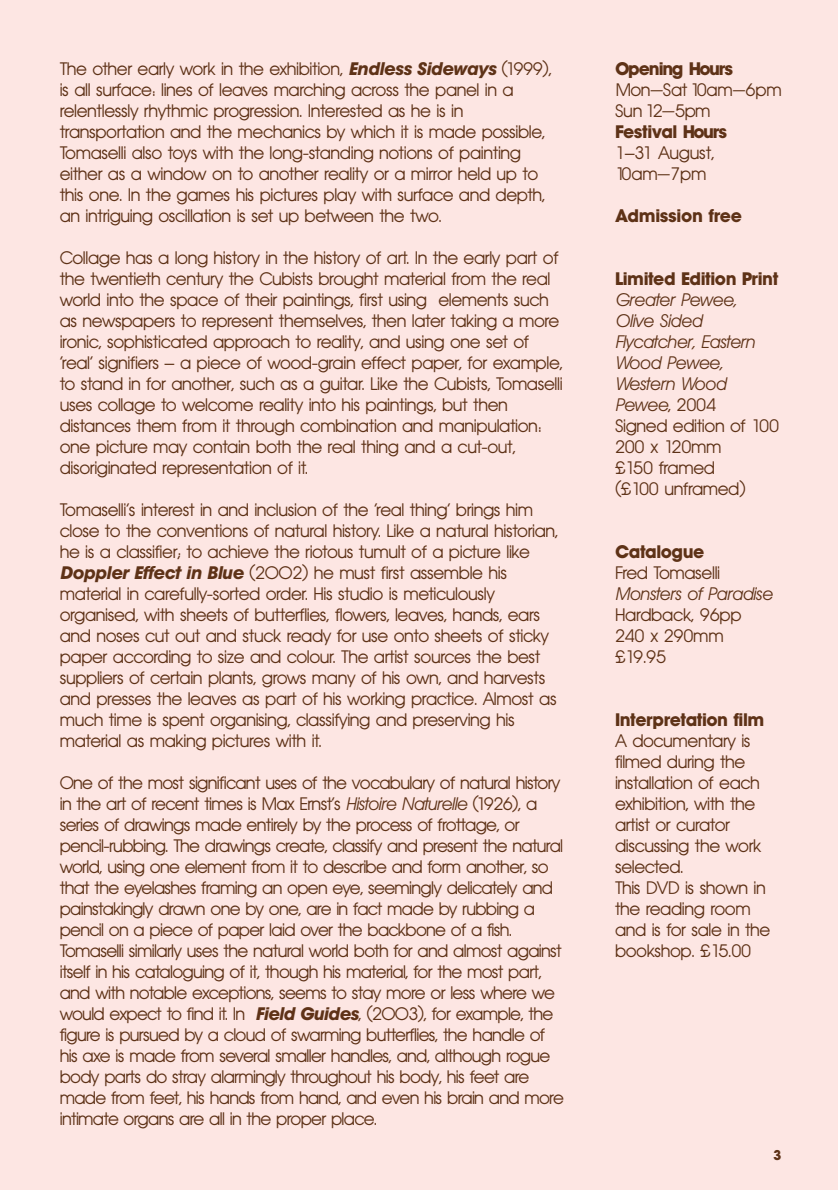
<style>
.page{position:relative;width:838px;height:1190px;background:#fde6e3}
.page>*{position:absolute;margin:0;border:0;box-sizing:border-box;transform-origin:0 0}
.t1{font:18px/21px "Avant Garde BQ";letter-spacing:-.025em;color:#5e3217}
.t2{font:italic 18px/21px "Avant Garde BQ";letter-spacing:-.015em;color:#5e3217}
.t3{font:18px/21px "Avant Garde Two BQ";letter-spacing:-.015em;color:#5e3217}
.t4{font:700 18px "Avant Garde BQ";letter-spacing:-.025em;color:#5e3217}
.t5{font:700 18px "Avant Garde BQ";letter-spacing:-.045em;color:#5e3217}
.t6{font:700 18px "Avant Garde Two BQ";letter-spacing:-.015em;color:#5e3217}
.t7{font:700 18px "Avant Garde BQ";letter-spacing:-.07em;color:#5e3217}
.t8{font:700 14px "Avant Garde BQ";color:#5e3217}
.s1{font-weight:700;font-style:italic}
.s2{font-style:italic}
.s3{font-style:normal}
.s4{font-family:"Avant Garde Two BQ";font-style:normal}
.s5{font-family:"Avant Garde BQ"}
.s6{font-family:"Avant Garde Two BQ"}
</style>
<div class="page">
<p class="t1" style="left:60px;top:60px;width:494px">The other early work in the exhibition, <span class="s1">Endless Sideways</span> (1999), is all surface: lines of leaves marching across the panel in a relentlessly rhythmic progression. Interested as he is in transportation and the mechanics by which it is made possible, Tomaselli also toys with the long-standing notions of painting either as a window on to another reality or a mirror held up to this one. In the games his pictures play with surface and depth, an intriguing oscillation is set up between the two.</p>
<p class="t1" style="left:60px;top:249px;width:505px">Collage has a long history in the history of art. In the early part of the twentieth century the Cubists brought material from the real world into the space of their paintings, first using elements such as newspapers to represent themselves, then later taking a more ironic, sophisticated approach to reality, and using one set of ‘real’ signifiers – a piece of wood-grain effect paper, for example, to stand in for another, such as a guitar. Like the Cubists, Tomaselli uses collage to welcome reality into his paintings, but then distances them from it through combination and manipulation: one picture may contain both the real thing and a cut-out, disoriginated representation of it.</p>
<p class="t1" style="left:60px;top:501px;width:500px">Tomaselli’s interest in and inclusion of the ‘real thing’ brings him close to the conventions of natural history. Like a natural historian, he is a classifier; to achieve the riotous tumult of a picture like <span class="s1">Doppler Effect in Blue</span> (2002) he must first assemble his material in carefully-sorted order. His studio is meticulously organised, with sheets of butterflies, flowers, leaves, hands, ears and noses cut out and stuck ready for use onto sheets of sticky paper according to size and colour. The artist sources the best suppliers of certain plants, grows many of his own, and harvests and presses the leaves as part of his working practice. Almost as much time is spent organising, classifying and preserving his material as making pictures with it.</p>
<p class="t1" style="left:60px;top:774px;width:506px">One of the most significant uses of the vocabulary of natural history in the art of recent times is Max Ernst’s <span class="s2">Histoire Naturelle</span> (1926), a series of drawings made entirely by the process of frottage, or pencil-rubbing. The drawings create, classify and present the natural world, using one element from it to describe and form another, so that the eyelashes framing an open eye, seemingly delicately and painstakingly drawn one by one, are in fact made by rubbing a pencil on a piece of paper laid over the backbone of a fish.<br>Tomaselli similarly uses the natural world both for and almost against itself in his cataloguing of it, though his material, for the most part, and with notable exceptions, seems to stay more or less where we would expect to find it. In <span class="s1">Field Guides</span>, (2003), for example, the figure is pursued by a cloud of swarming butterflies, the handle of his axe is made from several smaller handles, and, although rogue body parts do stray alarmingly throughout his body, his feet are made from feet, his hands from hand, and even his brain and more intimate organs are all in the proper place.</p>
<p class="t7" style="left:615px;top:62px;width:120px">Opening Hours</p>
<p class="t3" style="left:615px;top:81px;width:168px">Mon—Sat 10am—6pm<br>Sun 12—5pm</p>
<p class="t5" style="left:615px;top:125px;width:114px">Festival Hours</p>
<p class="t3" style="left:615px;top:144px;width:101px">1–31 August,<br>10am—7pm</p>
<p class="t6" style="left:615px;top:209px;width:129px">Admission free</p>
<p class="t4" style="left:615px;top:272px;width:165px">Limited Edition Print</p>
<p class="t2" style="left:615px;top:291px;width:166px">Greater Pewee,<br>Olive Sided<br>Flycatcher, Eastern<br>Wood Pewee,<br>Western Wood<br>Pewee<span class="s3">,</span> <span class="s4">2004<br></span><span class="s3">Signed edition of</span> <span class="s4">100</span></p>
<p class="t3" style="left:615px;top:438px;width:108px">200 x 120<span class="s5">mm</span></p>
<p class="t1" style="left:615px;top:459px;width:132px">£<span class="s6">150</span> framed (£<span class="s6">100</span> unframed)</p>
<p class="t4" style="left:615px;top:545px;width:91px">Catalogue</p>
<p class="t1" style="left:615px;top:564px;width:107px">Fred Tomaselli</p>
<p class="t2" style="left:615px;top:585px;width:159px">Monsters of Paradise</p>
<p class="t3" style="left:615px;top:606px;width:128px">Hardback, 96pp<br>240 x 290mm £19.95</p>
<p class="t4" style="left:615px;top:713px;width:151px">Interpretation film</p>
<p class="t1" style="left:615px;top:732px;width:157px">A documentary is filmed during the installation of each exhibition, with the artist or curator discussing the work selected.<br>This DVD is shown in the reading room and is for sale in the bookshop. <span class="s6">£15.00</span></p>
<p class="t8" style="left:774px;top:1150px;width:9px">3</p>
</div>
